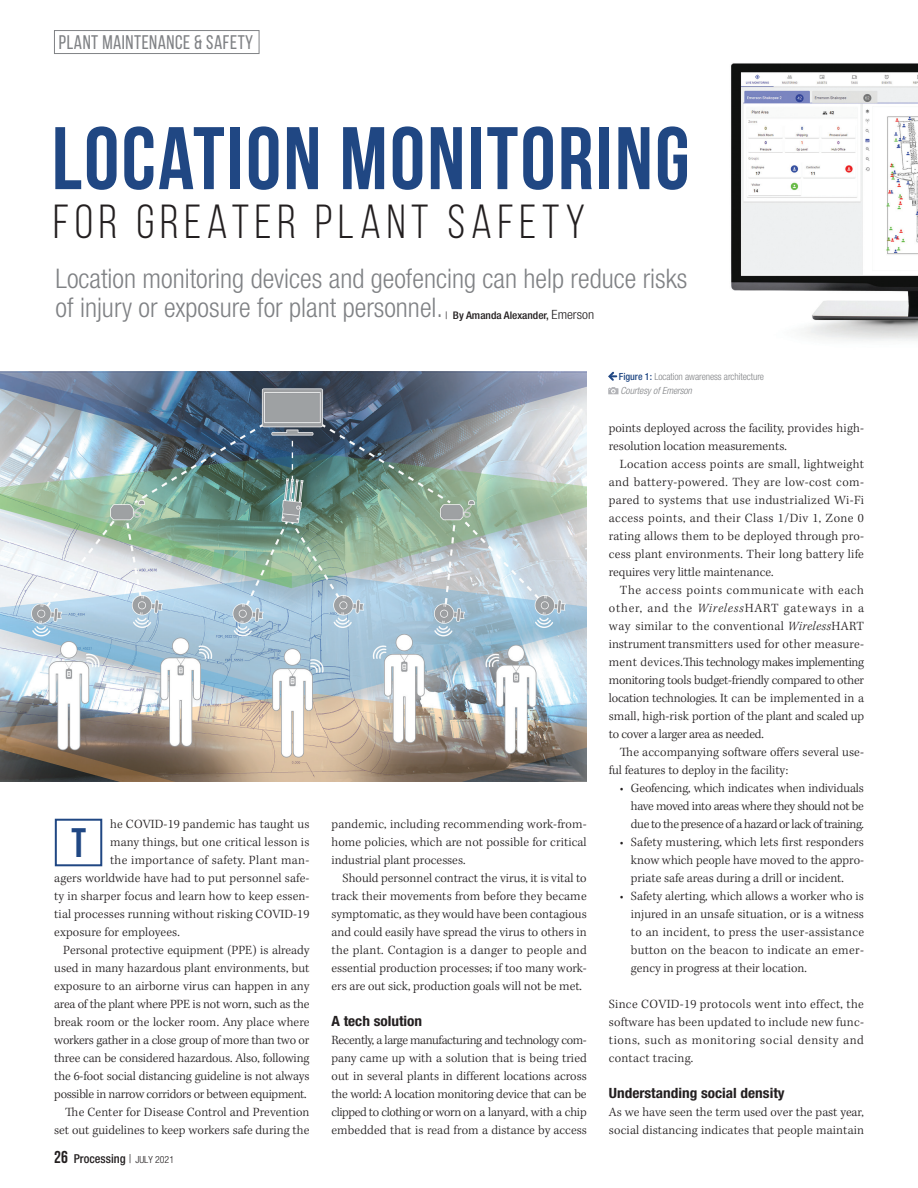
<style>
.page{position:relative;width:918px;height:1188px;background:#fff}
.page>*{position:absolute;margin:0;border:0;box-sizing:border-box;transform-origin:0 0}
.Headline_b{font:700 88.5px "Bebas Neue";letter-spacing:.025em;color:#204783}
.t1{font:47.7px "Bebas Neue";letter-spacing:.12em;color:#231f20}
.t2{font:700 41.25px "Bebas Neue";color:#204783}
.Deck_b{font:300 condensed 27px/29.5px "Helvetica Neue LT Std";color:#808285}
.t3{font:19.65px "Bebas Neue";letter-spacing:.025em;color:#808285}
.Subhead_1_b{font:700 condensed 14.1px "Helvetica Neue LT Std";color:#231f20;scale:1.08 1}
.Body_Copy_b{font:300 12.9px/18px "Kepler Std";letter-spacing:.005em;color:#231f20;text-align:justify}
.Body_Copy_b-2{font:300 12.9px "Kepler Std";letter-spacing:.025em;color:#231f20}
.t4{font:500 condensed 12.3px "Helvetica Neue LT Std";color:#231f20}
.Body_Copy_b-3{font:500 condensed 10.5px "Helvetica Neue LT Std";color:#231f20;scale:1.08 1}
.t5{font:300 condensed 9.9px "Helvetica Neue LT Std";letter-spacing:-.01em;color:#808285}
.t6{font:italic 300 condensed 9.9px "Helvetica Neue LT Std";color:#808285}
.s1{font-weight:300}
.s2{font-weight:300;font-size:12.75px}
.s3{font-family:"Bebas Neue";font-weight:700;font-stretch:normal;font-size:17.25px}
.s4{font-weight:300;font-size:9.9px}
.s5{font-weight:500;color:#204783}
.s6{font-style:italic}
</style>
<div class="page">
<img style="left:731px;top:63px;width:187px;height:278px">
<img style="left:0;top:372px;width:586px;height:409px">
<div style="left:54px;top:30px;width:206px;height:24px;border:1px solid #808285"></div>
<div style="left:55px;top:819px;width:47px;height:47px;border:2px solid #204783"></div>
<svg style="left:608px;top:371px;width:10px;height:23px"></svg>
<p class="t3" style="left:59px;top:32px;width:196px">PLANT MAINTENANCE &amp; SAFETY</p>
<p class="Headline_b" style="left:52px;top:110px;width:639px">LOCATION MONITORING</p>
<p class="t1" style="left:53px;top:196px;width:534px">FOR GREATER PLANT SAFETY</p>
<p class="Deck_b" style="left:55px;top:263px;width:633px">Location monitoring devices and geofencing can help reduce risks of injury or exposure for plant personnel.</p>
<p class="Body_Copy_b-3" style="left:445px;top:309px;width:140px"><span class="s1">|</span> By Amanda Alexander, <span class="s2">Emerson</span></p>
<p class="Body_Copy_b" style="left:110px;top:816px;width:201px">he COVID-19 pandemic has taught us</p>
<p class="Body_Copy_b" style="left:110px;top:834px;width:201px">many things, but one critical lesson is</p>
<p class="Body_Copy_b-2" style="left:110px;top:853px;width:201px">the importance of safety. Plant man-</p>
<p class="Body_Copy_b" style="left:54px;top:870px;width:257px">agers worldwide have had to put personnel safe-</p>
<p class="Body_Copy_b" style="left:54px;top:888px;width:257px">ty in sharper focus and learn how to keep essen-</p>
<p class="Body_Copy_b" style="left:54px;top:906px;width:257px">tial processes running without risking COVID-19</p>
<p class="Body_Copy_b" style="left:54px;top:924px;width:127px">exposure for employees.</p>
<p class="Body_Copy_b" style="left:54px;top:942px;width:257px;text-indent:9px">Personal protective equipment (PPE) is already used in many hazardous plant environments, but exposure to an airborne virus can happen in any area of the plant where PPE is not worn, such as the break room or the locker room. Any place where workers gather in a close group of more than two or three can be considered hazardous. Also, following the 6-foot social distancing guideline is not always possible in narrow corridors or between equipment.</p>
<p class="Body_Copy_b" style="left:54px;top:1104px;width:257px;text-align:right">The Center for Disease Control and Prevention set out guidelines to keep workers safe during the</p>
<p class="t2" style="left:71px;top:820px;width:16px">T</p>
<p class="t4" style="left:54px;top:1151px;width:121px"><span class="s3">26</span> Processing <span class="s1">|</span> <span class="s4">JULY 2021</span></p>
<p class="Body_Copy_b" style="left:332px;top:816px;width:257px">pandemic, including recommending work-from&shy;home policies, which are not possible for critical industrial plant processes.</p>
<p class="Body_Copy_b" style="left:332px;top:870px;width:257px;text-indent:11px">Should personnel contract the virus, it is vital to track their movements from before they became symptomatic, as they would have been contagious and could easily have spread the virus to others in the plant. Contagion is a danger to people and essential production processes; if too many work&shy;ers are out sick, production goals will not be met.</p>
<p class="Subhead_1_b" style="left:332px;top:1012px;width:85px">A tech solution</p>
<p class="Body_Copy_b" style="left:332px;top:1032px;width:257px">Recently, a large manufacturing and technology com&shy;pany came up with a solution that is being tried out in several plants in different locations across the world: A location monitoring device that can be clipped to clothing or worn on a lanyard, with a chip embedded that is read from a distance by access</p>
<p class="t5" style="left:619px;top:370px;width:147px"><span class="s5">Figure 1:</span> Location awareness architecture</p>
<p class="t6" style="left:620px;top:385px;width:73px">Courtesy of Emerson</p>
<p class="Body_Copy_b" style="left:609px;top:420px;width:257px">points deployed across the facility, provides high&shy;resolution location measurements.</p>
<p class="Body_Copy_b" style="left:609px;top:456px;width:257px;text-indent:11px">Location access points are small, lightweight and battery-powered. They are low-cost com&shy;pared to systems that use industrialized Wi-Fi access points, and their Class 1/Div 1, Zone 0 rating allows them to be deployed through pro&shy;cess plant environments. Their long battery life requires very little maintenance.</p>
<p class="Body_Copy_b" style="left:609px;top:582px;width:257px;text-indent:11px">The access points communicate with each other, and the <span class="s6">Wireless</span>HART gateways in a way similar to the conventional <span class="s6">Wireless</span>HART instrument transmitters used for other measure&shy;ment devices.This technology makes implementing monitoring tools budget-friendly compared to other location technologies. It can be implemented in a small, high-risk portion of the plant and scaled up to cover a larger area as needed.</p>
<p class="Body_Copy_b" style="left:609px;top:744px;width:257px;text-indent:11px">The accompanying software offers several use&shy;ful features to deploy in the facility:</p>
<p class="Body_Copy_b" style="left:631px;top:780px;width:235px;text-indent:-11px">• Geofencing, which indicates when individuals have moved into areas where they should not be due to the presence of a hazard or lack of training.</p>
<p class="Body_Copy_b" style="left:631px;top:834px;width:235px;text-indent:-11px">• Safety mustering, which lets first responders know which people have moved to the appro&shy;priate safe areas during a drill or incident.</p>
<p class="Body_Copy_b" style="left:631px;top:888px;width:235px;text-indent:-11px">• Safety alerting, which allows a worker who is injured in an unsafe situation, or is a witness to an incident, to press the user-assistance button on the beacon to indicate an emer&shy;gency in progress at their location.</p>
<p class="Body_Copy_b" style="left:609px;top:996px;width:257px">Since COVID-19 protocols went into effect, the software has been updated to include new func&shy;tions, such as monitoring social density and contact tracing.</p>
<p class="Subhead_1_b" style="left:609px;top:1084px;width:164px">Understanding social density</p>
<p class="Body_Copy_b" style="left:609px;top:1104px;width:257px">As we have seen the term used over the past year, social distancing indicates that people maintain</p>
</div>
